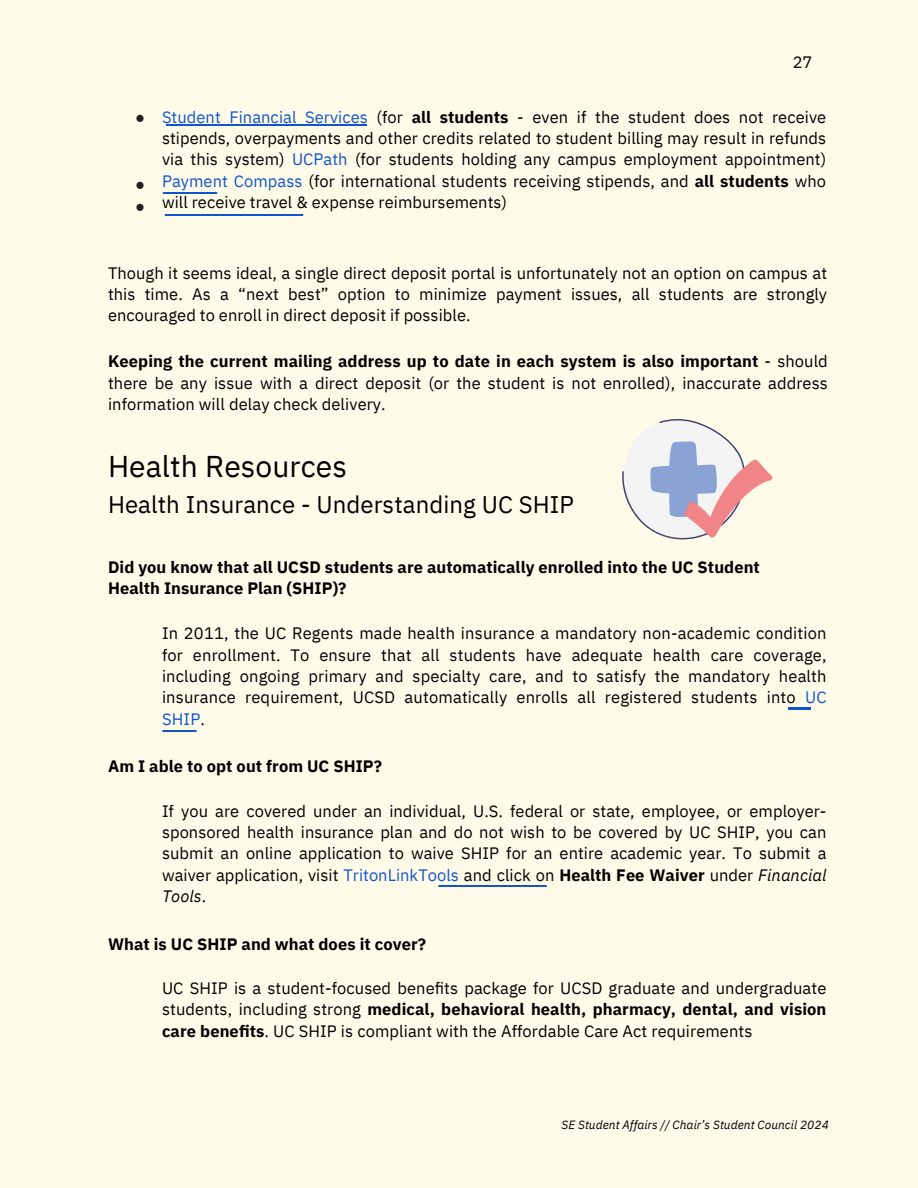
<style>
.page{position:relative;width:918px;height:1188px;background:#fffbe9}
.page>*{position:absolute;margin:0;border:0;box-sizing:border-box;transform-origin:0 0}
.t1{font:30px "IBM Plex Sans";letter-spacing:.005em;color:#000}
.t2{font:24px "IBM Plex Sans";letter-spacing:.005em;color:#000}
.t3{font:16.5px/21.3px "IBM Plex Sans";letter-spacing:.005em;color:#000;text-align:justify}
.t4{font:700 16.5px/21.3px "IBM Plex Sans";letter-spacing:.005em;color:#000}
.t5{font:16.5px/21.3px "Arimo";color:#222}
.t6{font:italic 12px "IBM Plex Sans";letter-spacing:.005em;color:#000}
.s1{color:#15c}
.s2{font-weight:700}
.s3{font-style:italic}
</style>
<div class="page">
<img style="left:166px;top:125px;width:201px;height:1px">
<img style="left:164px;top:214px;width:140px;height:2px">
<img style="left:162px;top:192px;width:55px;height:1px">
<img style="left:162px;top:731px;width:35px;height:1px">
<img style="left:438px;top:885px;width:109px;height:1px">
<svg style="left:789px;top:708px;width:21px;height:1px"></svg>
<svg style="left:622px;top:419px;width:151px;height:121px"></svg>
<p class="t3" style="left:793px;top:51px;width:21px">27</p>
<h3 class="t5" style="left:135px;top:107px;width:11px">●</h3>
<h3 class="t3" style="left:162px;top:106px;width:666px"><span class="s1">Student Financial Services</span> (for <span class="s2">all students</span> - even if the student does not receive stipends, overpayments and other credits related to student billing may result in refunds via this system) <span class="s1">UCPath</span> (for students holding any campus employment appointment)<br><span class="s1">Payment Compass</span> (for international students receiving stipends, and <span class="s2">all students</span> who will receive travel &amp; expense reimbursements)</h3>
<h1 class="t5" style="left:135px;top:174px;width:11px">● ●</h1>
<p class="t3" style="left:108px;top:262px;width:721px">Though it seems ideal, a single direct deposit portal is unfortunately not an option on campus at this time. As a “next best” option to minimize payment issues, all students are strongly encouraged to enroll in direct deposit if possible.</p>
<h2 class="t3" style="left:108px;top:351px;width:721px"><span class="s2">Keeping the current mailing address up to date in each system is also important</span> - should there be any issue with a direct deposit (or the student is not enrolled), inaccurate address information will delay check delivery.</h2>
<h3 class="t1" style="left:108px;top:446px;width:241px">Health Resources</h3>
<h3 class="t2" style="left:108px;top:488px;width:468px">Health Insurance - Understanding UC SHIP</h3>
<p class="t4" style="left:108px;top:556px;width:653px">Did you know that all UCSD students are automatically enrolled into the UC Student<br>Health Insurance Plan (SHIP)?</p>
<p class="t3" style="left:162px;top:622px;width:666px">In 2011, the UC Regents made health insurance a mandatory non-academic condition for enrollment. To ensure that all students have adequate health care coverage, including ongoing primary and specialty care, and to satisfy the mandatory health insurance requirement, UCSD automatically enrolls all registered students into <span class="s1">UC SHIP</span>.</p>
<h3 class="t4" style="left:108px;top:755px;width:276px">Am I able to opt out from UC SHIP?</h3>
<p class="t3" style="left:162px;top:800px;width:666px">If you are covered under an individual, U.S. federal or state, employee, or employer&shy;sponsored health insurance plan and do not wish to be covered by UC SHIP, you can submit an online application to waive SHIP for an entire academic year. To submit a waiver application, visit <span class="s1">TritonLinkTools</span> and click on <span class="s2">Health Fee Waiver</span> under <span class="s3">Financial Tools</span>.</p>
<p class="t4" style="left:108px;top:933px;width:319px">What is UC SHIP and what does it cover?</p>
<p class="t3" style="left:162px;top:977px;width:666px">UC SHIP is a student-focused benefits package for UCSD graduate and undergraduate students, including strong <span class="s2">medical, behavioral health, pharmacy, dental, and vision care benefits</span>. UC SHIP is compliant with the Affordable Care Act requirements</p>
<p class="t6" style="left:562px;top:1117px;width:269px">SE Student Affairs // Chair’s Student Council 2024</p>
</div>
